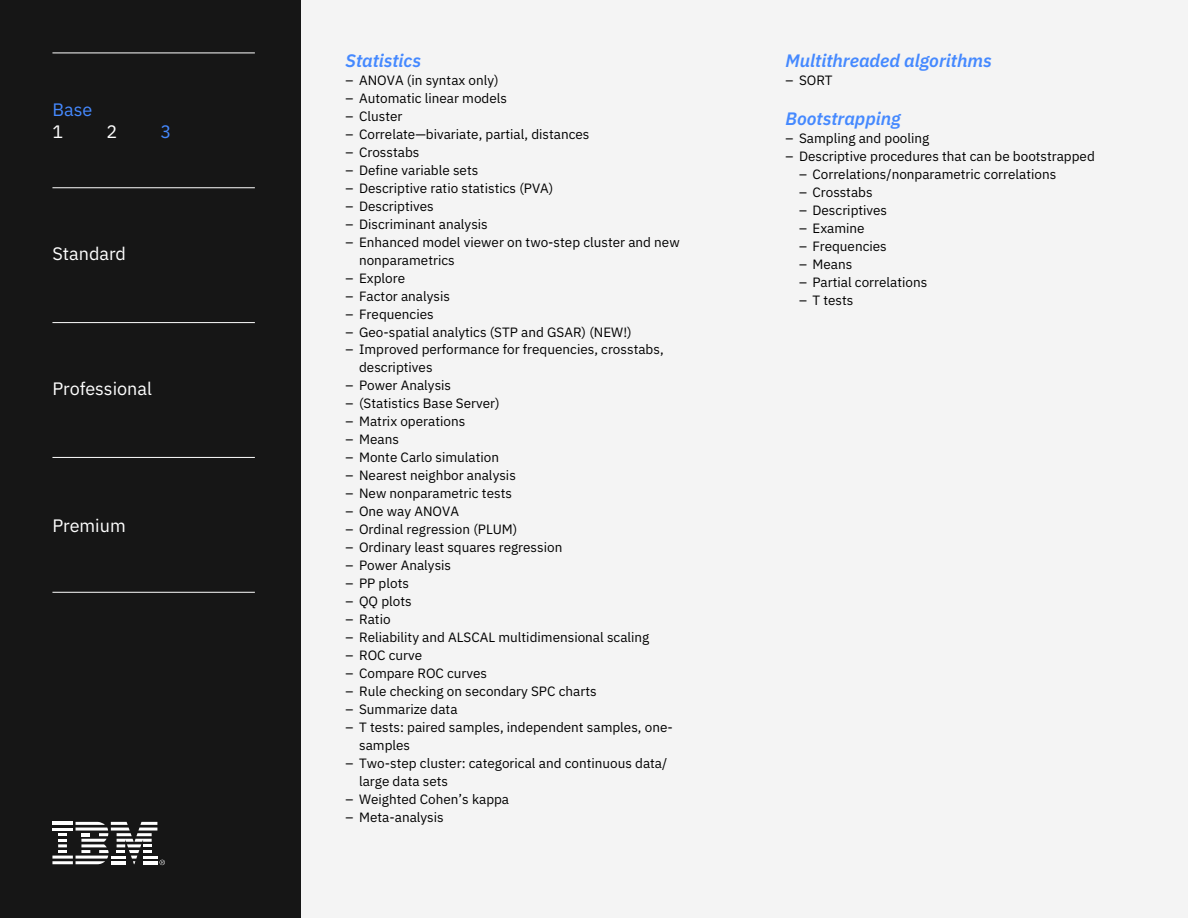
<style>
.page{position:relative;width:1188px;height:918px;background:#fff}
.page>*{position:absolute;margin:0;border:0;box-sizing:border-box;transform-origin:0 0}
.t1{font:italic 600 18px "IBM Plex Sans";color:#4589ff}
.t2{font:18px "IBM Plex Sans";color:#fff}
.t3{font:18px "IBM Plex Sans";color:#4589ff}
.t4{font:13.5px/18px "IBM Plex Sans";color:#000}
</style>
<div class="page">
<div style="left:302px;top:0;width:886px;height:918px;background:#f4f4f4"></div>
<div style="left:0;top:0;width:301px;height:918px;background:#161616"></div>
<hr style="left:52px;top:53px;width:203px;height:1px;background:#fff">
<hr style="left:52px;top:187px;width:203px;height:1px;background:#fff">
<hr style="left:52px;top:322px;width:203px;height:1px;background:#fff">
<hr style="left:52px;top:457px;width:203px;height:1px;background:#fff">
<hr style="left:52px;top:592px;width:203px;height:1px;background:#fff">
<svg style="left:52px;top:822px;width:113px;height:43px"></svg>
<hr style="left:52px;top:822px;width:21px;height:3px;background:#fff">
<p class="t3" style="left:52px;top:96px;width:42px">Base</p>
<p class="t2" style="left:52px;top:118px;width:12px">1</p>
<p class="t2" style="left:106px;top:118px;width:12px">2</p>
<p class="t3" style="left:160px;top:118px;width:12px">3</p>
<p class="t2" style="left:52px;top:240px;width:75px">Standard</p>
<p class="t2" style="left:52px;top:375px;width:101px">Professional</p>
<p class="t2" style="left:52px;top:512px;width:75px">Premium</p>
<p class="t1" style="left:346px;top:47px;width:77px">Statistics</p>
<p class="t4" style="left:346px;top:70px;width:155px">– ANOVA (in syntax only)</p>
<p class="t4" style="left:346px;top:88px;width:163px">– Automatic linear models</p>
<p class="t4" style="left:346px;top:106px;width:58px">– Cluster</p>
<p class="t4" style="left:346px;top:124px;width:245px">– Correlate—bivariate, partial, distances</p>
<p class="t4" style="left:346px;top:142px;width:75px">– Crosstabs</p>
<p class="t4" style="left:346px;top:160px;width:134px">– Define variable sets</p>
<p class="t4" style="left:346px;top:178px;width:209px">– Descriptive ratio statistics (PVA)</p>
<p class="t4" style="left:346px;top:196px;width:90px">– Descriptives</p>
<p class="t4" style="left:346px;top:214px;width:144px">– Discriminant analysis</p>
<p class="t4" style="left:359px;top:232px;width:322px;text-indent:-14px">– Enhanced model viewer on two-step cluster and new nonparametrics</p>
<p class="t4" style="left:346px;top:268px;width:61px">– Explore</p>
<p class="t4" style="left:346px;top:286px;width:106px">– Factor analysis</p>
<p class="t4" style="left:346px;top:304px;width:90px">– Frequencies</p>
<p class="t4" style="left:346px;top:322px;width:288px">– Geo-spatial analytics (STP and GSAR) (NEW!)</p>
<p class="t4" style="left:359px;top:339px;width:306px;text-indent:-14px">– Improved performance for frequencies, crosstabs, descriptives</p>
<p class="t4" style="left:346px;top:375px;width:107px">– Power Analysis</p>
<p class="t4" style="left:346px;top:393px;width:156px">– (Statistics Base Server)</p>
<p class="t4" style="left:346px;top:411px;width:121px">– Matrix operations</p>
<p class="t4" style="left:346px;top:429px;width:55px">– Means</p>
<p class="t4" style="left:346px;top:447px;width:155px">– Monte Carlo simulation</p>
<p class="t4" style="left:346px;top:465px;width:172px">– Nearest neighbor analysis</p>
<p class="t4" style="left:346px;top:483px;width:168px">– New nonparametric tests</p>
<p class="t4" style="left:346px;top:501px;width:115px">– One way ANOVA</p>
<p class="t4" style="left:346px;top:519px;width:173px">– Ordinal regression (PLUM)</p>
<p class="t4" style="left:346px;top:537px;width:218px">– Ordinary least squares regression</p>
<p class="t4" style="left:346px;top:555px;width:107px">– Power Analysis</p>
<p class="t4" style="left:346px;top:573px;width:65px">– PP plots</p>
<p class="t4" style="left:346px;top:591px;width:68px">– QQ plots</p>
<p class="t4" style="left:346px;top:609px;width:47px">– Ratio</p>
<p class="t4" style="left:346px;top:627px;width:305px">– Reliability and ALSCAL multidimensional scaling</p>
<p class="t4" style="left:346px;top:645px;width:78px">– ROC curve</p>
<p class="t4" style="left:346px;top:663px;width:143px">– Compare ROC curves</p>
<p class="t4" style="left:346px;top:681px;width:253px">– Rule checking on secondary SPC charts</p>
<p class="t4" style="left:346px;top:699px;width:113px">– Summarize data</p>
<p class="t4" style="left:359px;top:717px;width:315px;text-indent:-14px">– T tests: paired samples, independent samples, one&shy;samples</p>
<p class="t4" style="left:359px;top:753px;width:310px;text-indent:-14px">– Two-step cluster: categorical and continuous data/ large data sets</p>
<p class="t4" style="left:346px;top:789px;width:165px">– Weighted Cohen’s kappa</p>
<p class="t4" style="left:346px;top:807px;width:100px">– Meta-analysis</p>
<p class="t1" style="left:786px;top:47px;width:208px">Multithreaded algorithms</p>
<p class="t4" style="left:786px;top:70px;width:48px">– SORT</p>
<p class="t1" style="left:786px;top:104px;width:117px">Bootstrapping</p>
<p class="t4" style="left:786px;top:128px;width:145px">– Sampling and pooling</p>
<p class="t4" style="left:786px;top:146px;width:311px">– Descriptive procedures that can be bootstrapped</p>
<p class="t4" style="left:799px;top:164px;width:259px">– Correlations/nonparametric correlations</p>
<p class="t4" style="left:799px;top:182px;width:75px">– Crosstabs</p>
<p class="t4" style="left:799px;top:200px;width:90px">– Descriptives</p>
<p class="t4" style="left:799px;top:218px;width:67px">– Examine</p>
<p class="t4" style="left:799px;top:236px;width:89px">– Frequencies</p>
<p class="t4" style="left:799px;top:254px;width:55px">– Means</p>
<p class="t4" style="left:799px;top:272px;width:130px">– Partial correlations</p>
<p class="t4" style="left:799px;top:290px;width:56px">– T tests</p>
</div>
